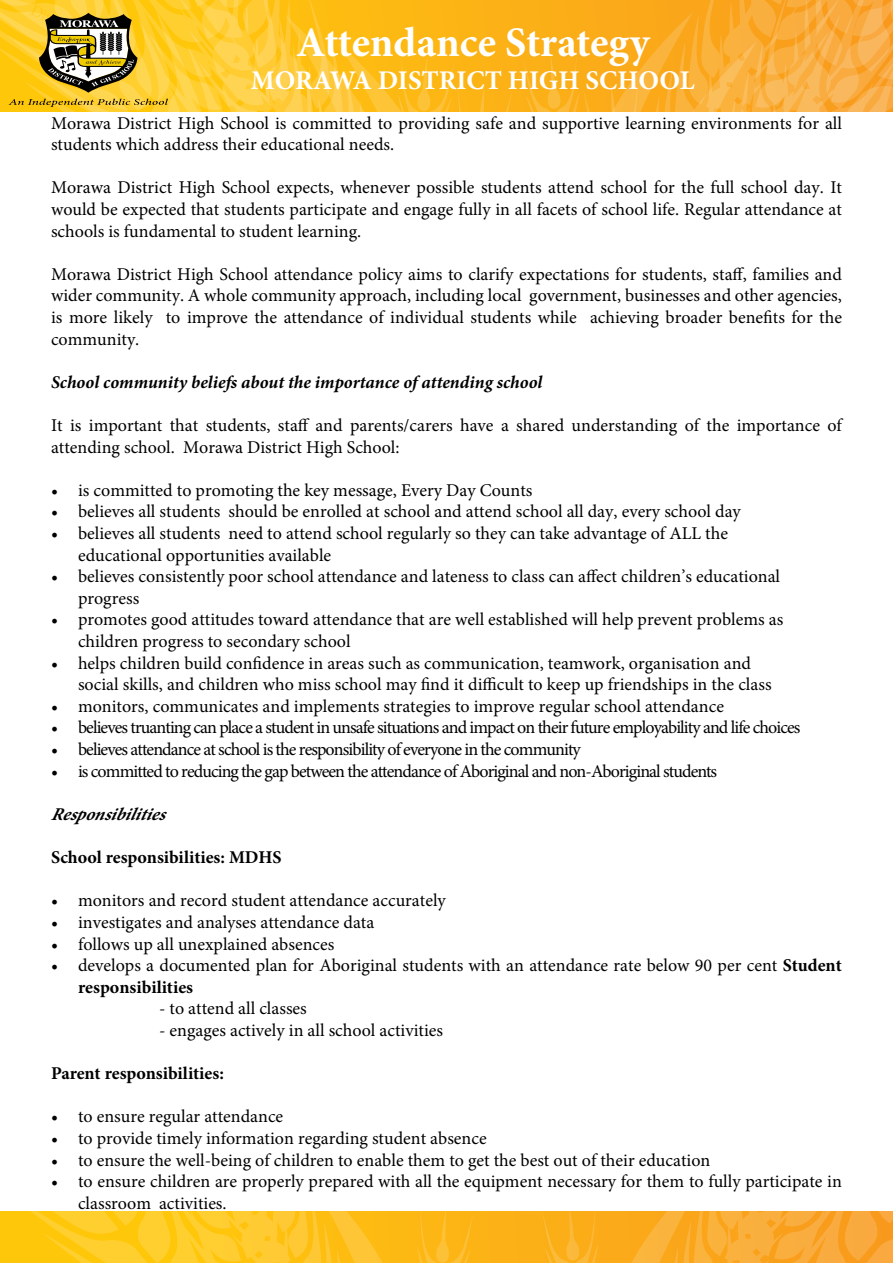
<style>
.page{position:relative;width:893px;height:1263px;background:#fff}
.page>*{position:absolute;margin:0;border:0;box-sizing:border-box;transform-origin:0 0}
.t1{font:700 42px "Minion Pro";letter-spacing:-.005em;color:#fff}
.t2{font:700 27px "Minion Pro";color:#fff}
.t3{font:18px/21.6px "Minion Pro";color:#000}
.t4{font:18px "Minion Pro";letter-spacing:-.05em;color:#000}
.t5{font:italic 700 18px "Minion Pro";color:#000}
.t6{font:700 18px "Minion Pro";letter-spacing:-.005em;color:#000}
.s1{font-weight:700}
</style>
<div class="page">
<svg style="left:530px;top:0;width:34px;height:111px;background:#fbb01b"></svg>
<svg style="left:0;top:0;width:530px;height:112px;background:#fdc325"></svg>
<svg style="left:564px;top:0;width:329px;height:112px;background:#f9ad32"></svg>
<svg style="left:39px;top:13px;width:98px;height:80px"></svg>
<svg style="left:9px;top:99px;width:159px;height:8px"></svg>
<div style="left:0;top:1212px;width:893px;height:51px;background:#fcb116"></div>
<svg style="left:0;top:1212px;width:473px;height:51px"></svg>
<svg style="left:542px;top:1212px;width:351px;height:51px"></svg>
<h1 class="t1" style="left:296px;top:13px;width:355px">Attendance Strategy</h1>
<h2 class="t2" style="left:251px;top:61px;width:445px">MORAWA DISTRICT HIGH SCHOOL</h2>
<p class="t3" style="left:51px;top:112px;width:792px">Morawa District High School is committed to providing safe and supportive learning environments for all students which address their educational needs.</p>
<p class="t3" style="left:51px;top:177px;width:792px;text-align:justify">Morawa District High School expects, whenever possible students attend school for the full school day. It would be expected that students participate and engage fully in all facets of school life. Regular attendance at schools is fundamental to student learning.</p>
<p class="t3" style="left:51px;top:263px;width:792px;text-align:justify">Morawa District High School attendance policy aims to clarify expectations for students, staff, families and wider community. A whole community approach, including local government, businesses and other agencies, is more likely to improve the attendance of individual students while achieving broader benefits for the community.</p>
<p class="t5" style="left:51px;top:369px;width:493px">School community beliefs about the importance of attending school</p>
<p class="t3" style="left:51px;top:415px;width:792px">It is important that students, staff and parents/carers have a shared understanding of the importance of attending school. Morawa District High School:</p>
<p class="t3" style="left:51px;top:479px;width:483px">• is committed to promoting the key message, Every Day Counts</p>
<p class="t3" style="left:51px;top:501px;width:691px">• believes all students should be enrolled at school and attend school all day, every school day</p>
<p class="t3" style="left:78px;top:523px;width:651px;text-indent:-27px">• believes all students need to attend school regularly so they can take advantage of ALL the educational opportunities available</p>
<p class="t3" style="left:78px;top:566px;width:704px;text-indent:-27px">• believes consistently poor school attendance and lateness to class can affect children’s educational progress</p>
<p class="t3" style="left:78px;top:609px;width:707px;text-indent:-27px">• promotes good attitudes toward attendance that are well established will help prevent problems as children progress to secondary school</p>
<p class="t3" style="left:78px;top:652px;width:695px;text-indent:-27px">• helps children build confidence in areas such as communication, teamwork, organisation and social skills, and children who miss school may find it difficult to keep up friendships in the class</p>
<p class="t3" style="left:51px;top:695px;width:674px">• monitors, communicates and implements strategies to improve regular school attendance</p>
<p class="t4" style="left:51px;top:716px;width:751px">• believes truanting can place a student in unsafe situations and impact on their future employability and life choices</p>
<p class="t4" style="left:51px;top:737px;width:531px">• believes attendance at school is the responsibility of everyone in the community</p>
<p class="t4" style="left:51px;top:759px;width:668px">• is committed to reducing the gap between the attendance of Aboriginal and non-Aboriginal students</p>
<p class="t5" style="left:51px;top:801px;width:122px">Resp onsibilities</p>
<p class="t6" style="left:51px;top:845px;width:232px">School responsibilities: MDHS</p>
<p class="t3" style="left:51px;top:890px;width:396px">• monitors and record student attendance accurately</p>
<p class="t3" style="left:51px;top:911px;width:325px">• investigates and analyses attendance data</p>
<p class="t3" style="left:51px;top:933px;width:285px">• follows up all unexplained absences</p>
<p class="t3" style="left:78px;top:955px;width:765px;text-indent:-27px">• develops a documented plan for Aboriginal students with an attendance rate below 90 per cent <span class="s1">Student responsibilities</span></p>
<p class="t3" style="left:159px;top:998px;width:149px">- to attend all classes</p>
<p class="t3" style="left:159px;top:1019px;width:286px">- engages actively in all school activities</p>
<p class="t6" style="left:51px;top:1061px;width:174px">Parent responsibilities:</p>
<p class="t3" style="left:51px;top:1106px;width:234px">• to ensure regular attendance</p>
<p class="t3" style="left:51px;top:1127px;width:437px">• to provide timely information regarding student absence</p>
<p class="t3" style="left:51px;top:1149px;width:661px">• to ensure the well-being of children to enable them to get the best out of their education</p>
<p class="t3" style="left:78px;top:1171px;width:765px;text-indent:-27px">• to ensure children are properly prepared with all the equipment necessary for them to fully participate in classroom activities.</p>
</div>
